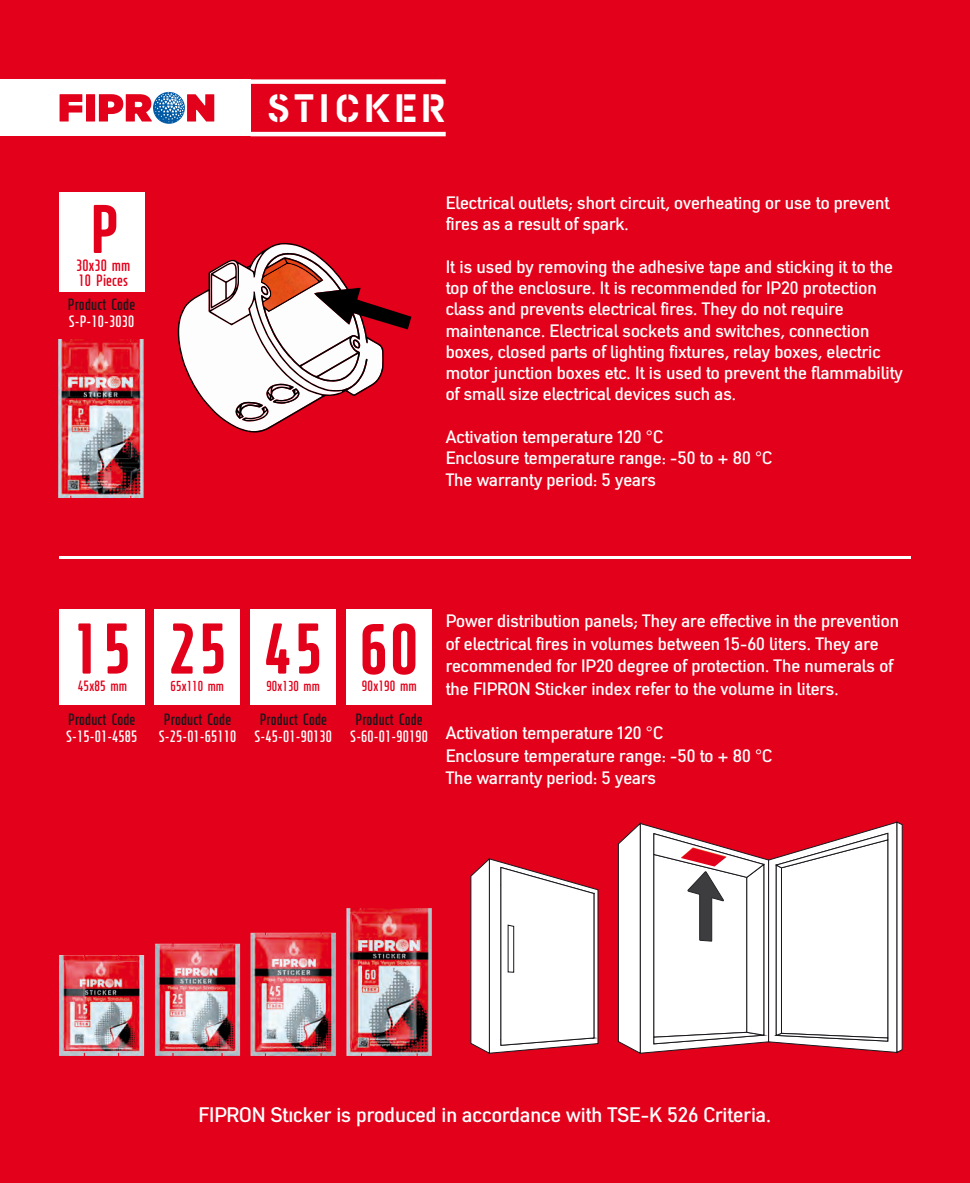
<style>
.page{position:relative;width:970px;height:1183px;background:#fff}
.page>*{position:absolute;margin:0;border:0;box-sizing:border-box;transform-origin:0 0}
.t1{font:900 70.35px "XXII Neue Norm Rnd Cnd";letter-spacing:.04em;color:#e2001a}
.t2{font:900 67.5px "XXII Neue Norm Rnd Cnd";color:#e2001a}
.t3{font:40.5px "PF Stamps Pro Solid";letter-spacing:.09em;color:#fff}
.t4{font:500 21px "Nota";color:#fff}
.t5{font:500 18px/21.3px "Nota";color:#fff}
.t6{font:700 16.2px "XXII Neue Norm Rnd Cnd";letter-spacing:.01em;color:#fff}
.t7{font:700 16.2px "XXII Neue Norm Rnd Cnd";letter-spacing:.01em;color:#1a171c}
.t8{font:700 16.2px/15.6px "XXII Neue Norm Rnd Cnd";letter-spacing:.01em;color:#e2001a}
.t9{font:700 14.55px "XXII Neue Norm Rnd Cnd";letter-spacing:.01em;color:#e2001a}
.t10{font:700 14.25px "XXII Neue Norm Rnd Cnd";letter-spacing:.01em;color:#e2001a}
</style>
<div class="page">
<div style="left:0;top:0;width:969px;height:1182px;background:#e2001a"></div>
<div style="left:59px;top:609px;width:85px;height:95px;background:#fff"></div>
<div style="left:155px;top:609px;width:85px;height:95px;background:#fff"></div>
<div style="left:251px;top:609px;width:85px;height:95px;background:#fff"></div>
<div style="left:346px;top:609px;width:85px;height:95px;background:#fff"></div>
<div style="left:59px;top:192px;width:85px;height:99px;background:#fff"></div>
<svg style="left:470px;top:858px;width:129px;height:196px;background:#edd4d7"></svg>
<svg style="left:617px;top:821px;width:286px;height:233px;background:#ebd0d3"></svg>
<svg style="left:177px;top:242px;width:234px;height:190px"></svg>
<img style="left:262px;top:264px;width:56px;height:46px">
<div style="left:0;top:79px;width:250px;height:57px;background:#fff"></div>
<div style="left:250px;top:79px;width:195px;height:5px;background:#fff"></div>
<hr style="left:250px;top:132px;width:195px;height:4px;background:#fff">
<svg style="left:60px;top:92px;width:154px;height:31px"></svg>
<img style="left:59px;top:908px;width:372px;height:146px">
<img style="left:58px;top:339px;width:85px;height:158px">
<hr style="left:59px;top:556px;width:851px;height:2px;background:#fff">
<h2 class="t2" style="left:90px;top:201px;width:30px">P</h2>
<p class="t8" style="left:76px;top:258px;width:56px">30x30 mm<br>10 Pieces</p>
<p class="t7" style="left:68px;top:298px;width:69px">Product Code</p>
<p class="t6" style="left:69px;top:314px;width:67px">S-P-10-3030</p>
<h3 class="t3" style="left:267px;top:92px;width:180px">STICKER</h3>
<p class="t5" style="left:445px;top:193px;width:445px">Electrical outlets; short circuit, overheating or use to prevent fires as a result of spark.</p>
<p class="t5" style="left:445px;top:257px;width:458px">It is used by removing the adhesive tape and sticking it to the top of the enclosure. It is recommended for IP20 protection class and prevents electrical fires. They do not require maintenance. Electrical sockets and switches, connection boxes, closed parts of lighting fixtures, relay boxes, electric motor junction boxes etc. It is used to prevent the flammability of small size electrical devices such as.</p>
<p class="t5" style="left:445px;top:427px;width:219px">Activation temperature 120 °C</p>
<p class="t5" style="left:445px;top:448px;width:328px">Enclosure temperature range: -50 to + 80 °C</p>
<p class="t5" style="left:445px;top:470px;width:212px">The warranty period: 5 years</p>
<h1 class="t1" style="left:72px;top:619px;width:60px">15</h1>
<p class="t9" style="left:78px;top:680px;width:51px">45x85 mm</p>
<p class="t7" style="left:68px;top:712px;width:69px">Product Code</p>
<p class="t6" style="left:66px;top:729px;width:73px">S-15-01-4585</p>
<h1 class="t1" style="left:168px;top:619px;width:60px">25</h1>
<p class="t10" style="left:171px;top:680px;width:55px">65x110 mm</p>
<p class="t7" style="left:164px;top:712px;width:69px">Product Code</p>
<p class="t6" style="left:159px;top:729px;width:79px">S-25-01-65110</p>
<h1 class="t1" style="left:264px;top:619px;width:60px">45</h1>
<p class="t10" style="left:266px;top:680px;width:55px">90x130 mm</p>
<p class="t7" style="left:260px;top:712px;width:69px">Product Code</p>
<p class="t6" style="left:254px;top:729px;width:79px">S-45-01-90130</p>
<h1 class="t1" style="left:359px;top:620px;width:60px">60</h1>
<p class="t9" style="left:362px;top:680px;width:56px">90x190 mm</p>
<p class="t7" style="left:355px;top:712px;width:69px">Product Code</p>
<p class="t6" style="left:350px;top:729px;width:79px">S-60-01-90190</p>
<p class="t5" style="left:445px;top:611px;width:455px;line-height:22.4px">Power distribution panels; They are effective in the prevention of electrical fires in volumes between 15-60 liters. They are recommended for IP20 degree of protection. The numerals of the FIPRON Sticker index refer to the volume in liters.</p>
<p class="t5" style="left:445px;top:723px;width:219px">Activation temperature 120 °C</p>
<p class="t5" style="left:445px;top:768px;width:212px">The warranty period: 5 years</p>
<p class="t5" style="left:445px;top:746px;width:328px">Enclosure temperature range: -50 to + 80 °C</p>
<p class="t4" style="left:198px;top:1105px;width:574px">FIPRON Stıcker is produced in accordance with TSE-K 526 Criteria.</p>
</div>
